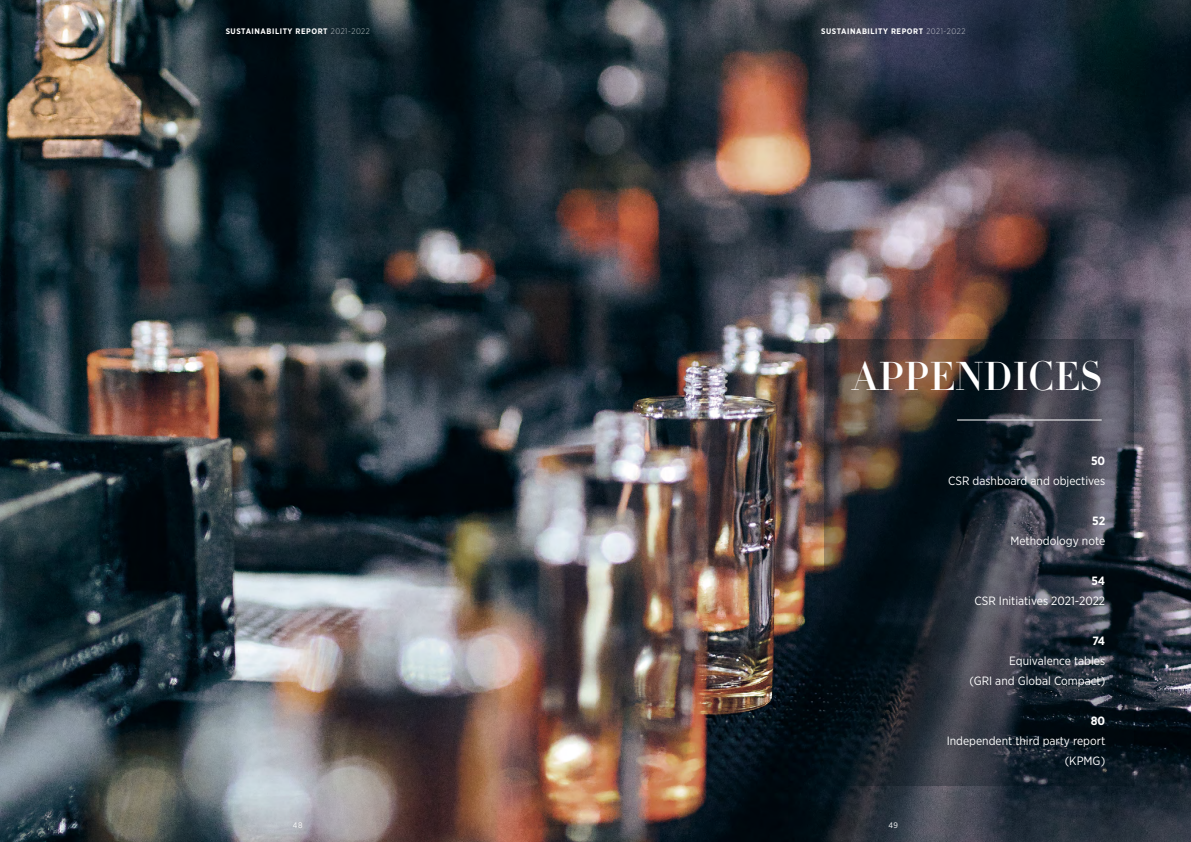
<style>
.page{position:relative;width:1191px;height:842px;background:#fff}
.page>*{position:absolute;margin:0;border:0;box-sizing:border-box;transform-origin:0 0}
.t1{font:40px "Didot HTF M24 Medium";color:#fff}
.t2{font:12px/20px "Gotham Narrow";color:#fff;text-align:right}
.t3{font:700 12px "Gotham Narrow";color:#fff}
.t4{font:700 8px "Gotham Narrow";letter-spacing:.07em;color:#fff}
.t5{font:8px "Gotham Narrow";color:#fff}
.s1{font-weight:200}
</style>
<div class="page">
<img style="left:595px;top:0;width:596px;height:842px">
<img style="left:0;top:0;width:595px;height:842px">
<svg style="left:824px;top:339px;width:310px;height:446px;background:#292d34"></svg>
<hr style="left:957px;top:420px;width:144px;height:1px;background:#fff">
<p class="t4" style="left:226px;top:26px;width:146px">SUSTAINABILITY REPORT <span class="s1">2021-2022</span></p>
<p class="t5" style="left:293px;top:820px;width:11px">48</p>
<p class="t4" style="left:821px;top:26px;width:146px">SUSTAINABILITY REPORT <span class="s1">2021-2022</span></p>
<h1 class="t1" style="left:852px;top:352px;width:251px">APPENDICES</h1>
<p class="t5" style="left:888px;top:820px;width:11px">49</p>
<p class="t3" style="left:1091px;top:453px;width:16px">50</p>
<p class="t2" style="left:948px;top:471px;width:159px">CSR dashboard and objectives</p>
<p class="t3" style="left:1092px;top:513px;width:15px">52</p>
<p class="t2" style="left:1010px;top:531px;width:96px">Methodology note</p>
<p class="t3" style="left:1091px;top:573px;width:15px">54</p>
<p class="t2" style="left:974px;top:591px;width:132px">CSR Initiatives 2021-2022</p>
<p class="t3" style="left:1092px;top:633px;width:14px">74</p>
<p class="t2" style="left:969px;top:651px;width:137px">Equivalence tables<br>(GRI and Global Compact)</p>
<p class="t3" style="left:1090px;top:713px;width:16px">80</p>
<p class="t2" style="left:946px;top:731px;width:160px">Independent third party report (KPMG)</p>
</div>
